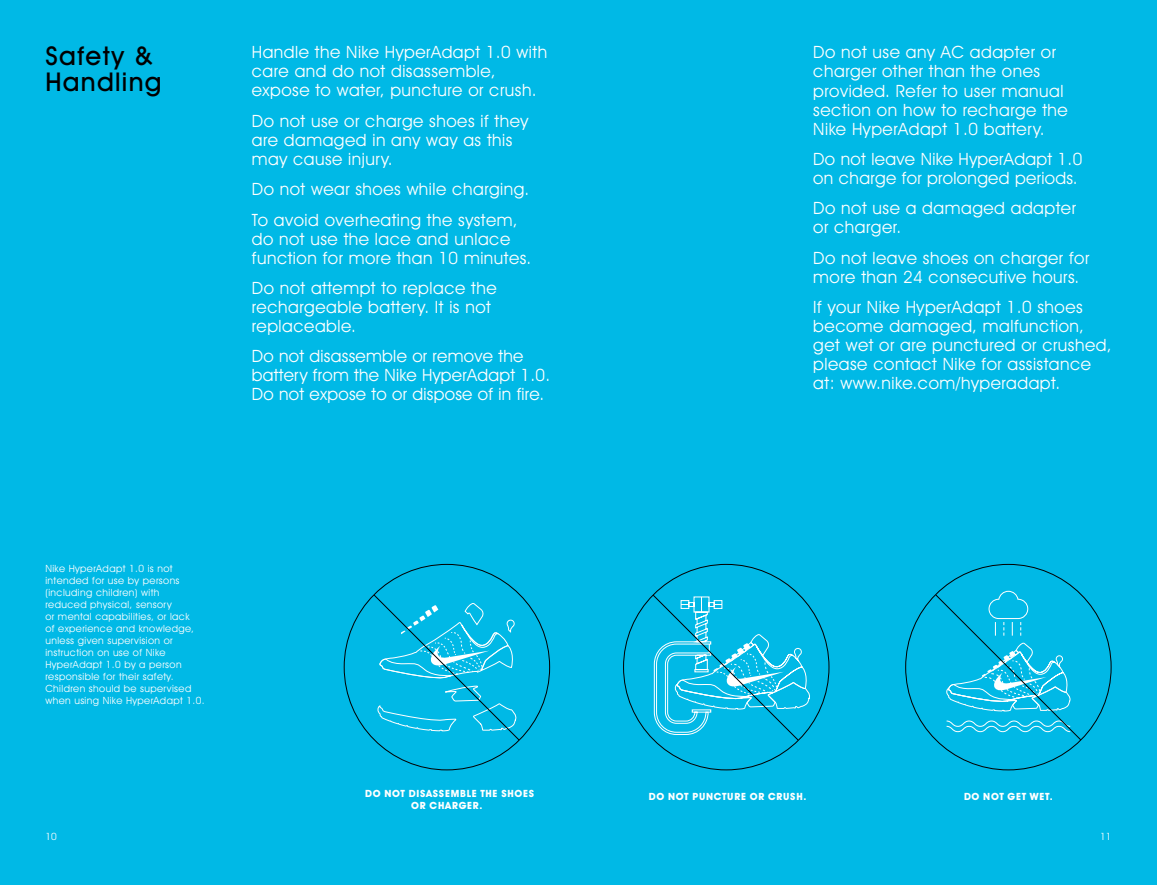
<style>
.page{position:relative;width:1157px;height:885px;background:#fff}
.page>*{position:absolute;margin:0;border:0;box-sizing:border-box;transform-origin:0 0}
.t1{font:500 26px/26px "Avant Garde IT Cby BT";letter-spacing:.05em;color:#000001}
.t2{font:17px/19px "Avant Garde IT Cby BT";letter-spacing:.03em;color:#fff}
.t3{font:10px/12px "Avant Garde IT Cby BT";letter-spacing:.04em;color:#fff}
.t4{font:700 10px/12px "Avant Garde IT Cby BT";letter-spacing:.07em;color:#fff;text-align:center}
</style>
<div class="page">
<div style="left:0;top:0;width:1157px;height:884px;background:#00b9e6"></div>
<svg style="left:373px;top:593px;width:147px;height:151px"></svg>
<svg style="left:652px;top:593px;width:159px;height:148px"></svg>
<svg style="left:934px;top:590px;width:148px;height:151px"></svg>
<h1 class="t1" style="left:45px;top:43px;width:118px">Safety &amp;<br>Handling</h1>
<p class="t2" style="left:252px;top:43px;width:297px">Handle the Nike HyperAdapt 1.0 with care and do not disassemble, expose to water, puncture or crush.</p>
<p class="t2" style="left:252px;top:111px;width:278px">Do not use or charge shoes if they are damaged in any way as this may cause injury.</p>
<p class="t2" style="left:252px;top:174px;width:279px;line-height:30.4px">Do not wear shoes while charging.<br>To avoid overheating the system,</p>
<p class="t2" style="left:252px;top:229px;width:281px">do not use the lace and unlace function for more than 10 minutes.</p>
<p class="t2" style="left:252px;top:278px;width:246px">Do not attempt to replace the rechargeable battery. It is not replaceable.</p>
<p class="t2" style="left:252px;top:346px;width:300px">Do not disassemble or remove the battery from the Nike HyperAdapt 1.0.<br>Do not expose to or dispose of in fire.</p>
<p class="t3" style="left:45px;top:562px;width:161px">Nike HyperAdapt 1.0 is not intended for use by persons (including children) with<br>reduced physical, sensory<br>or mental capabilities, or lack<br>of experience and knowledge, unless given supervision or instruction on use of Nike<br>HyperAdapt 1.0 by a person responsible for their safety.<br>Children should be supervised when using Nike HyperAdapt 1.0.</p>
<p class="t4" style="left:365px;top:787px;width:170px">DO NOT DISASSEMBLE THE SHOES<br>OR CHARGER.</p>
<p class="t2" style="left:813px;top:43px;width:256px">Do not use any AC adapter or charger other than the ones provided. Refer to user manual section on how to recharge the<br>Nike HyperAdapt 1.0 battery.</p>
<p class="t2" style="left:813px;top:149px;width:270px">Do not leave Nike HyperAdapt 1.0 on charge for prolonged periods.</p>
<p class="t2" style="left:813px;top:198px;width:264px">Do not use a damaged adapter or charger.</p>
<p class="t2" style="left:813px;top:248px;width:277px">Do not leave shoes on charger for more than 24 consecutive hours.</p>
<p class="t2" style="left:813px;top:297px;width:300px">If your Nike HyperAdapt 1.0 shoes become damaged, malfunction, get wet or are punctured or crushed, please contact Nike for assistance at: www.nike.com/hyperadapt.</p>
<p class="t4" style="left:649px;top:790px;width:159px">DO NOT PUNCTURE OR CRUSH.</p>
<p class="t4" style="left:964px;top:790px;width:90px">DO NOT GET WET.</p>
<p class="t3" style="left:45px;top:829px;width:13px">10</p>
<p class="t3" style="left:1100px;top:829px;width:13px">11</p>
</div>
